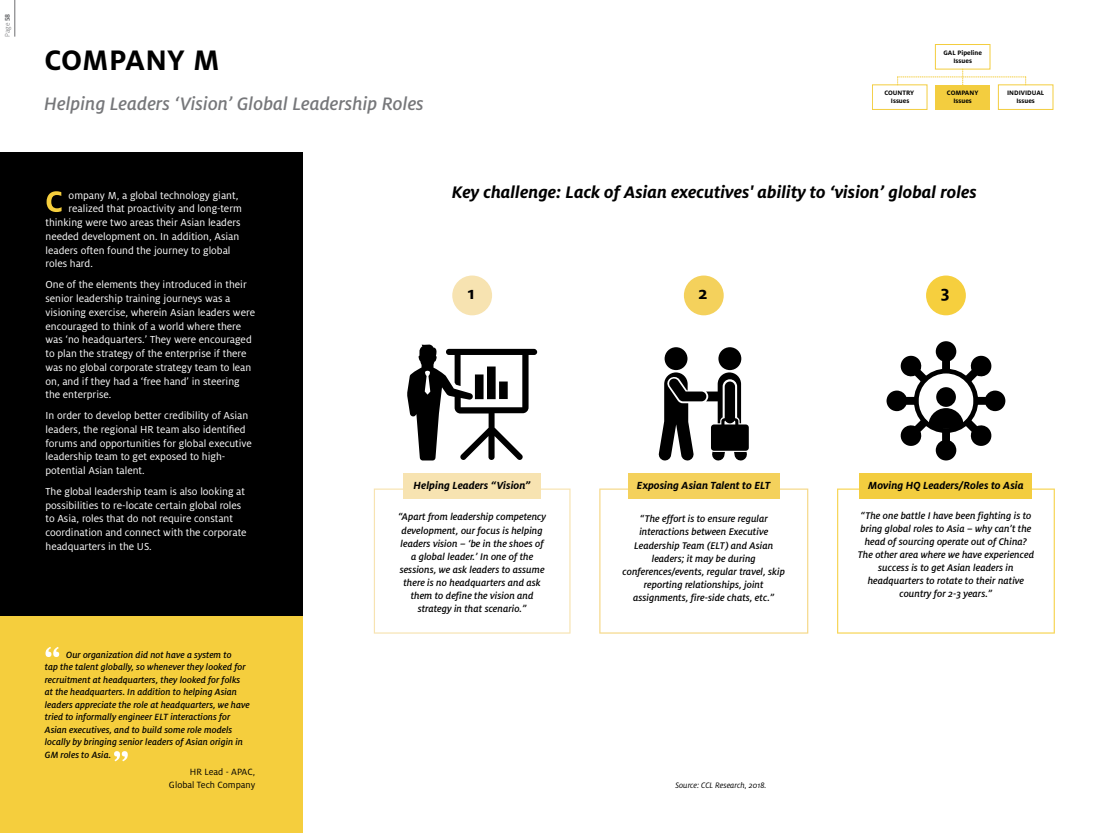
<style>
.page{position:relative;width:1099px;height:833px;background:#fff}
.page>*{position:absolute;margin:0;border:0;box-sizing:border-box;transform-origin:0 0}
.t1{font:700 31.25px "Milo Pro";letter-spacing:.005em;color:#000}
.t2{font:italic 500 20px "Milo Pro";color:#76777a}
.t3{font:italic 700 18.5px "Milo Pro";color:#000}
.t4{font:700 18.5px "Milo Pro";color:#000}
.t5{font:italic 700 11.38px "Milo Pro";color:#000}
.t6{font:11.25px/13.8px "Milo Pro";color:#fff}
.t7{font:italic 500 10.75px/13px "Milo Pro";color:#000;text-align:center}
.t8{font:italic 500 10px/12.5px "Milo Pro";color:#000}
.t9{font:10px/12.5px "Milo Pro";color:#000;text-align:right}
.t10{font:italic 8.75px "Milo Pro";color:#000}
.t11{font:300 7.5px "Milo Pro";color:#6d6e71}
.t12{font:700 7.12px/8.5px "Milo Pro";color:#000;text-align:center}
.s1{font-weight:700}
</style>
<div class="page">
<hr style="left:14px;top:0;width:1px;height:37px;background:#6d6e71">
<svg style="left:374px;top:488px;width:196px;height:145px"></svg>
<div style="left:403px;top:473px;width:138px;height:26px;background:#f7e3b1"></div>
<svg style="left:407px;top:344px;width:130px;height:116px"></svg>
<div style="left:452px;top:275px;width:40px;height:40px;background:#f7e3b1;border-radius:50%"></div>
<svg style="left:599px;top:488px;width:209px;height:145px"></svg>
<div style="left:628px;top:473px;width:151px;height:26px;background:#f4d15c"></div>
<svg style="left:658px;top:347px;width:90px;height:114px"></svg>
<div style="left:684px;top:275px;width:39px;height:40px;background:#f4d15c;border-radius:50%"></div>
<svg style="left:837px;top:488px;width:217px;height:145px"></svg>
<div style="left:860px;top:473px;width:171px;height:26px;background:#f3cd3f"></div>
<div style="left:913px;top:369px;width:65px;height:64px;border:5px solid #000;border-radius:50%"></div>
<svg style="left:935px;top:341px;width:21px;height:32px"></svg>
<svg style="left:900px;top:355px;width:28px;height:29px"></svg>
<svg style="left:963px;top:355px;width:29px;height:29px"></svg>
<svg style="left:886px;top:390px;width:119px;height:70px"></svg>
<div style="left:936px;top:387px;width:19px;height:20px;background:#000;border-radius:50%"></div>
<div style="left:926px;top:275px;width:39px;height:40px;background:#f6cf3e;border-radius:50%"></div>
<div style="left:0;top:152px;width:302px;height:681px;background:#000"></div>
<svg style="left:47px;top:191px;width:15px;height:21px"></svg>
<div style="left:0;top:616px;width:302px;height:217px;background:#f5ce3d"></div>
<svg style="left:114px;top:751px;width:14px;height:10px"></svg>
<svg style="left:45px;top:647px;width:14px;height:10px"></svg>
<div style="left:935px;top:44px;width:55px;height:25px;border:1px solid #f3cd3f"></div>
<div style="left:872px;top:85px;width:55px;height:25px;border:1px solid #f3cd3f"></div>
<div style="left:935px;top:85px;width:54px;height:24px;background:#f3cd3f"></div>
<svg style="left:897px;top:69px;width:129px;height:16px"></svg>
<div style="left:998px;top:85px;width:55px;height:25px;border:1px solid #f3cd3f"></div>
<p class="t11" style="left:3px;top:37px;width:24px;rotate:-90deg">Page <span class="s1">58</span></p>
<h1 class="t1" style="left:44px;top:42px;width:177px">COMPANY M</h1>
<h2 class="t2" style="left:44px;top:93px;width:381px">Helping Leaders ‘Vision’ Global Leadership Roles</h2>
<p class="t12" style="left:943px;top:48px;width:40px">GAL Pipeline<br>Issues</p>
<p class="t12" style="left:946px;top:88px;width:33px">COMPANY<br>Issues</p>
<p class="t12" style="left:884px;top:88px;width:31px">COUNTRY<br>Issues</p>
<p class="t12" style="left:1007px;top:88px;width:39px">INDIVIDUAL<br>Issues</p>
<p class="t6" style="left:69px;top:188px;width:171px">ompany M, a global technology giant,</p>
<p class="t6" style="left:69px;top:202px;width:175px">realized that proactivity and long-term</p>
<p class="t6" style="left:45px;top:216px;width:197px">thinking were two areas their Asian leaders</p>
<p class="t6" style="left:45px;top:230px;width:195px">needed development on. In addition, Asian</p>
<p class="t6" style="left:45px;top:243px;width:186px">leaders often found the journey to global</p>
<p class="t6" style="left:45px;top:257px;width:49px">roles hard.</p>
<p class="t6" style="left:45px;top:278px;width:211px">One of the elements they introduced in their senior leadership training journeys was a visioning exercise, wherein Asian leaders were encouraged to think of a world where there was ‘no headquarters.’ They were encouraged to plan the strategy of the enterprise if there was no global corporate strategy team to lean on, and if they had a ‘free hand’ in steering the enterprise.</p>
<p class="t6" style="left:45px;top:409px;width:208px">In order to develop better credibility of Asian leaders, the regional HR team also identified forums and opportunities for global executive leadership team to get exposed to high&shy;potential Asian talent.</p>
<p class="t6" style="left:45px;top:484px;width:203px">The global leadership team is also looking at possibilities to re-locate certain global roles to Asia, roles that do not require constant coordination and connect with the corporate headquarters in the US.</p>
<p class="t8" style="left:45px;top:648px;width:206px;text-indent:21px">Our organization did not have a system to<br>tap the talent globally, so whenever they looked for recruitment at headquarters, they looked for folks at the headquarters. In addition to helping Asian leaders appreciate the role at headquarters, we have tried to informally engineer ELT interactions for Asian executives, and to build some role models locally by bringing senior leaders of Asian origin in GM roles to Asia.</p>
<p class="t9" style="left:169px;top:766px;width:88px">HR Lead - APAC,<br>Global Tech Company</p>
<h3 class="t3" style="left:452px;top:182px;width:526px">Key challenge: Lack of Asian executives' ability to ‘vision’ global roles</h3>
<h3 class="t4" style="left:468px;top:283px;width:8px">1</h3>
<p class="t5" style="left:413px;top:479px;width:119px">Helping Leaders “Vision”</p>
<p class="t7" style="left:398px;top:510px;width:149px">“Apart from leadership competency development, our focus is helping leaders vision – ‘be in the shoes of a global leader.’ In one of the sessions, we ask leaders to assume there is no headquarters and ask them to define the vision and strategy in that scenario.”</p>
<h3 class="t4" style="left:698px;top:283px;width:10px">2</h3>
<p class="t5" style="left:637px;top:479px;width:136px">Exposing Asian Talent to ELT</p>
<p class="t7" style="left:622px;top:512px;width:164px">“The effort is to ensure regular interactions between Executive Leadership Team (ELT) and Asian leaders; it may be during conferences/events, regular travel, skip reporting relationships, joint assignments, fire-side chats, etc.”</p>
<p class="t10" style="left:675px;top:780px;width:92px">Source: CCL Research, 2018.</p>
<h3 class="t4" style="left:940px;top:282px;width:10px">3</h3>
<p class="t5" style="left:868px;top:479px;width:157px">Moving HQ Leaders/Roles to Asia</p>
<p class="t7" style="left:857px;top:509px;width:178px">“The one battle I have been fighting is to bring global roles to Asia – why can’t the head of sourcing operate out of China?<br>The other area where we have experienced success is to get Asian leaders in headquarters to rotate to their native country for 2-3 years.”</p>
</div>
